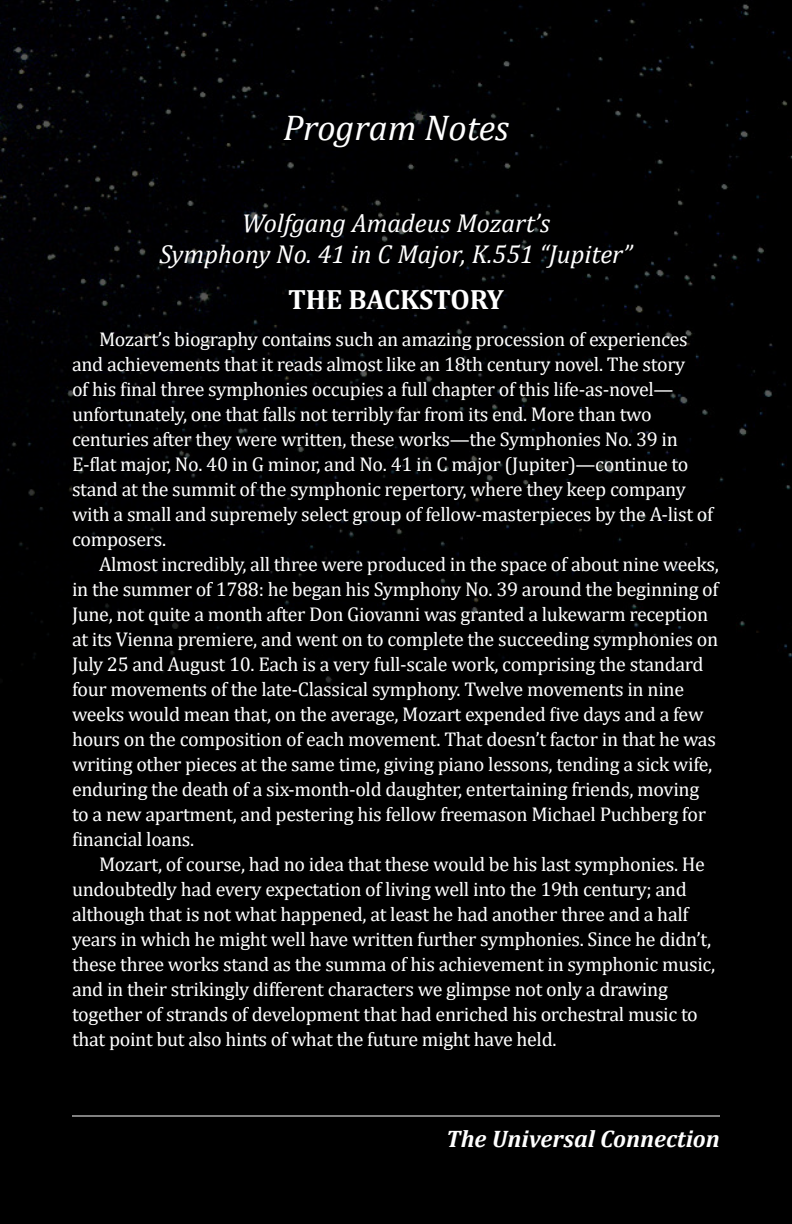
<style>
.page{position:relative;width:792px;height:1224px;background:#000}
.page>*{position:absolute;margin:0;border:0;box-sizing:border-box;transform-origin:0 0}
.t1{font:italic 36px "Cambria";color:#fff}
.t2{font:700 28px "Cambria";letter-spacing:-.005em;color:#fff}
.t3{font:italic 26px/31.2px "Cambria";color:#fff;text-align:center}
.t4{font:italic 700 24px "Cambria";color:#fff}
.t5{font:20px/25px "Cambria";letter-spacing:-.015em;color:#fff}
</style>
<div class="page">
<img style="left:0;top:0;width:792px;height:684px">
<hr style="left:72px;top:1116px;width:648px;height:1px;background:#fff">
<h1 class="t1" style="left:283px;top:103px;width:227px">Program Notes</h1>
<h3 class="t3" style="left:160px;top:206px;width:474px">Wolfgang Amadeus Mozart’s<br>Symphony No. 41 in C Major, K.551 “Jupiter”</h3>
<h2 class="t2" style="left:288px;top:279px;width:217px">THE BACKSTORY</h2>
<p class="t5" style="left:72px;top:326px;width:643px;text-indent:27px">Mozart’s biography contains such an amazing procession of experiences and achievements that it reads almost like an 18th century novel. The story<br>of his final three symphonies occupies a full chapter of this life-as-novel— unfortunately, one that falls not terribly far from its end. More than two centuries after they were written, these works—the Symphonies No. 39 in E-flat major, No. 40 in G minor, and No. 41 in C major (Jupiter)—continue to stand at the summit of the symphonic repertory, where they keep company with a small and supremely select group of fellow-masterpieces by the A-list of composers.</p>
<p class="t5" style="left:72px;top:551px;width:648px;text-indent:27px">Almost incredibly, all three were produced in the space of about nine weeks, in the summer of 1788: he began his Symphony No. 39 around the beginning of June, not quite a month after Don Giovanni was granted a lukewarm reception at its Vienna premiere, and went on to complete the succeeding symphonies on July 25 and August 10. Each is a very full-scale work, comprising the standard four movements of the late-Classical symphony. Twelve movements in nine weeks would mean that, on the average, Mozart expended five days and a few hours on the composition of each movement. That doesn’t factor in that he was writing other pieces at the same time, giving piano lessons, tending a sick wife, enduring the death of a six-month-old daughter, entertaining friends, moving to a new apartment, and pestering his fellow freemason Michael Puchberg for financial loans.</p>
<p class="t5" style="left:72px;top:851px;width:645px;text-indent:27px">Mozart, of course, had no idea that these would be his last symphonies. He undoubtedly had every expectation of living well into the 19th century; and although that is not what happened, at least he had another three and a half years in which he might well have written further symphonies. Since he didn’t, these three works stand as the summa of his achievement in symphonic music, and in their strikingly different characters we glimpse not only a drawing together of strands of development that had enriched his orchestral music to that point but also hints of what the future might have held.</p>
<p class="t4" style="left:446px;top:1122px;width:275px">The Universal Connection</p>
</div>
